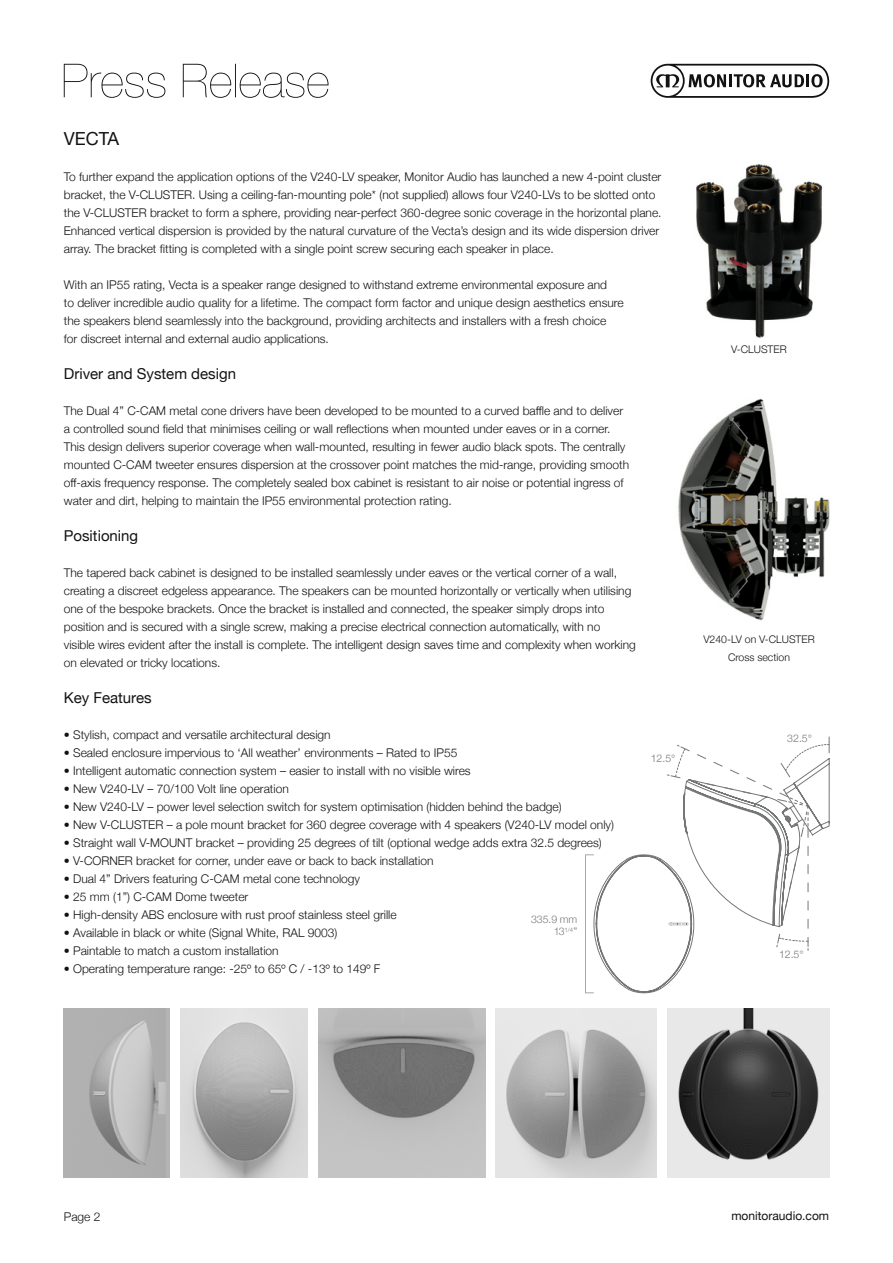
<style>
.page{position:relative;width:893px;height:1263px;background:#fff}
.page>*{position:absolute;margin:0;border:0;box-sizing:border-box;transform-origin:0 0}
.t1{font:18px "Helvetica Neue";color:#121212}
.t2{font:15px "Helvetica Neue";color:#121212}
.t3{font:300 12px/18px "Helvetica Neue";color:#121212}
.t4{font:12px "Helvetica Neue";color:#121212}
.t5{font:300 10.5px/18px "Helvetica Neue";color:#121212;text-align:center}
.t6{font:300 10.5px/12px "Helvetica Neue";color:#757776;text-align:right}
</style>
<div class="page">
<img style="left:696px;top:164px;width:126px;height:174px">
<div style="left:585px;top:855px;width:9px;height:138px;border:1px solid #a5a8a7"></div>
<svg style="left:651px;top:64px;width:178px;height:34px"></svg>
<svg style="left:64px;top:64px;width:265px;height:34px"></svg>
<img style="left:180px;top:1008px;width:128px;height:170px">
<img style="left:318px;top:1008px;width:167px;height:170px">
<img style="left:496px;top:1008px;width:160px;height:170px">
<img style="left:64px;top:1008px;width:105px;height:170px">
<img style="left:667px;top:1008px;width:162px;height:170px">
<img style="left:678px;top:398px;width:152px;height:223px">
<svg style="left:593px;top:736px;width:237px;height:257px"></svg>
<h1 class="t1" style="left:64px;top:125px;width:57px">VECTA</h1>
<p class="t3" style="left:64px;top:167px;width:599px">To further expand the application options of the V240-LV speaker, Monitor Audio has launched a new 4-point cluster bracket, the V-CLUSTER. Using a ceiling-fan-mounting pole* (not supplied) allows four V240-LVs to be slotted onto the V-CLUSTER bracket to form a sphere, providing near-perfect 360-degree sonic coverage in the horizontal plane.<br>Enhanced vertical dispersion is provided by the natural curvature of the Vecta’s design and its wide dispersion driver array. The bracket fitting is completed with a single point screw securing each speaker in place.</p>
<p class="t3" style="left:64px;top:275px;width:561px">With an IP55 rating, Vecta is a speaker range designed to withstand extreme environmental exposure and<br>to deliver incredible audio quality for a lifetime. The compact form factor and unique design aesthetics ensure the speakers blend seamlessly into the background, providing architects and installers with a fresh choice<br>for discreet internal and external audio applications.</p>
<p class="t2" style="left:64px;top:363px;width:174px">Driver and System design</p>
<p class="t3" style="left:64px;top:401px;width:567px">The Dual 4” C-CAM metal cone drivers have been developed to be mounted to a curved baffle and to deliver a controlled sound field that minimises ceiling or wall reflections when mounted under eaves or in a corner.<br>This design delivers superior coverage when wall-mounted, resulting in fewer audio black spots. The centrally mounted C-CAM tweeter ensures dispersion at the crossover point matches the mid-range, providing smooth off-axis frequency response. The completely sealed box cabinet is resistant to air noise or potential ingress of water and dirt, helping to maintain the IP55 environmental protection rating.</p>
<p class="t2" style="left:64px;top:525px;width:76px">Positioning</p>
<p class="t3" style="left:64px;top:563px;width:574px">The tapered back cabinet is designed to be installed seamlessly under eaves or the vertical corner of a wall, creating a discreet edgeless appearance. The speakers can be mounted horizontally or vertically when utilising one of the bespoke brackets. Once the bracket is installed and connected, the speaker simply drops into position and is secured with a single screw, making a precise electrical connection automatically, with no<br>visible wires evident after the install is complete. The intelligent design saves time and complexity when working on elevated or tricky locations.</p>
<p class="t2" style="left:64px;top:687px;width:89px">Key Features</p>
<p class="t3" style="left:64px;top:725px;width:268px">• Stylish, compact and versatile architectural design</p>
<p class="t3" style="left:64px;top:743px;width:395px">• Sealed enclosure impervious to ‘All weather’ environments – Rated to IP55</p>
<p class="t3" style="left:64px;top:761px;width:408px">• Intelligent automatic connection system – easier to install with no visible wires</p>
<p class="t3" style="left:64px;top:779px;width:226px">• New V240-LV – 70/100 Volt line operation</p>
<p class="t3" style="left:64px;top:797px;width:499px">• New V240-LV – power level selection switch for system optimisation (hidden behind the badge)</p>
<p class="t3" style="left:64px;top:815px;width:552px">• New V-CLUSTER – a pole mount bracket for 360 degree coverage with 4 speakers (V240-LV model only)</p>
<p class="t3" style="left:64px;top:833px;width:540px">• Straight wall V-MOUNT bracket – providing 25 degrees of tilt (optional wedge adds extra 32.5 degrees)</p>
<p class="t3" style="left:64px;top:851px;width:371px">• V-CORNER bracket for corner, under eave or back to back installation</p>
<p class="t3" style="left:64px;top:869px;width:298px">• Dual 4” Drivers featuring C-CAM metal cone technology</p>
<p class="t3" style="left:64px;top:887px;width:186px">• 25 mm (1”) C-CAM Dome tweeter</p>
<p class="t3" style="left:64px;top:905px;width:334px">• High-density ABS enclosure with rust proof stainless steel grille</p>
<p class="t3" style="left:64px;top:923px;width:275px">• Available in black or white (Signal White, RAL 9003)</p>
<p class="t3" style="left:64px;top:941px;width:216px">• Paintable to match a custom installation</p>
<p class="t3" style="left:64px;top:959px;width:318px">• Operating temperature range: -25º to 65º C / -13º to 149º F</p>
<p class="t6" style="left:651px;top:751px;width:26px">12.5°</p>
<p class="t6" style="left:531px;top:912px;width:48px">335.9 mm<br>13<sup>1/4</sup>”</p>
<p class="t5" style="left:731px;top:340px;width:57px">V-CLUSTER</p>
<p class="t5" style="left:703px;top:629px;width:113px">V240-LV on V-CLUSTER<br>Cross section</p>
<p class="t6" style="left:787px;top:732px;width:26px">32.5°</p>
<p class="t6" style="left:779px;top:947px;width:26px">12.5°</p>
<p class="t3" style="left:64px;top:1206px;width:38px">Page 2</p>
<p class="t4" style="left:731px;top:1207px;width:99px">monitoraudio.com</p>
</div>
